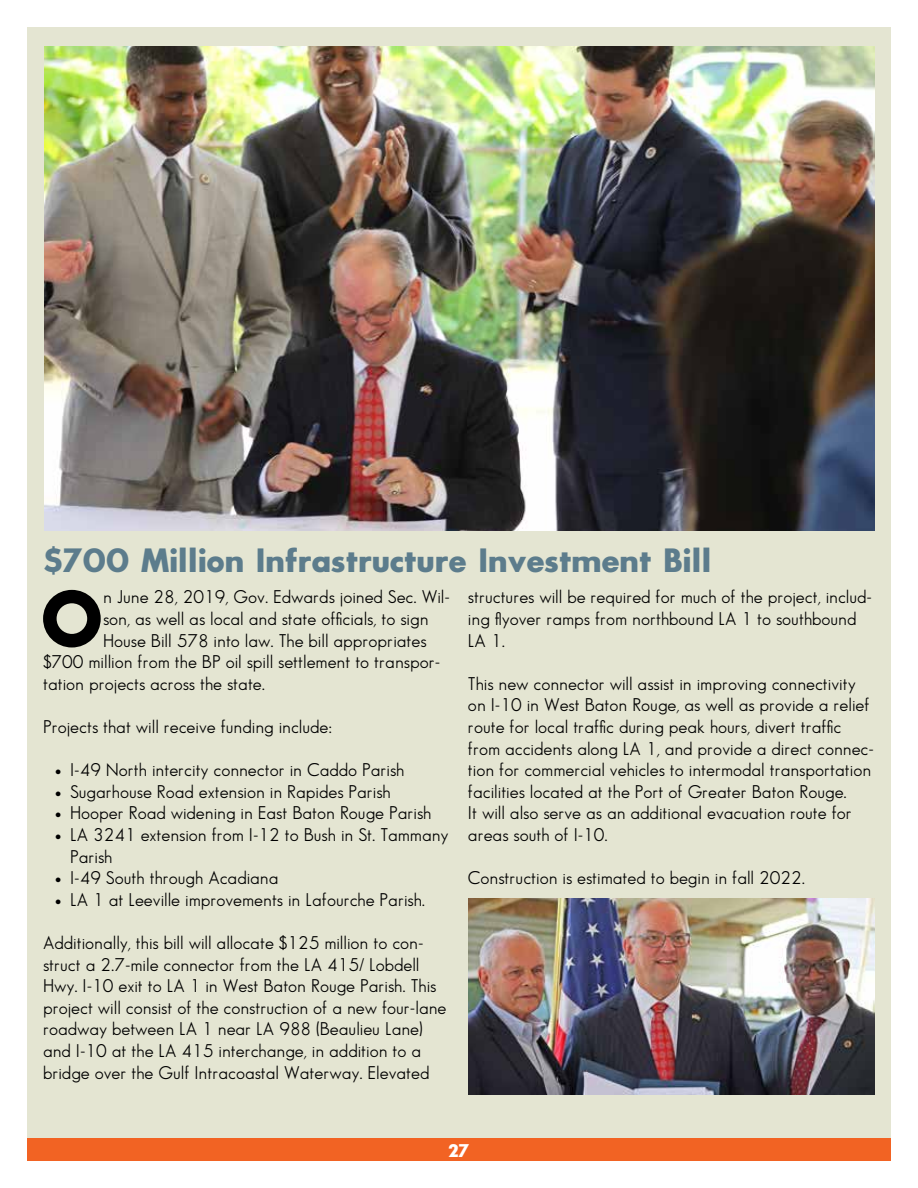
<style>
.page{position:relative;width:918px;height:1188px;background:#fff}
.page>*{position:absolute;margin:0;border:0;box-sizing:border-box;transform-origin:0 0}
.t1{font:78.45px "Sans Serif Bld FLF";color:#000}
.t2{font:33px "Sans Serif Bld FLF";color:#5c7c8c}
.t3{font:18px/21.6px "Sans Serif Book FLF";color:#000}
.t4{font:18px "Sans Serif Bld FLF";color:#fff}
</style>
<div class="page">
<div style="left:27px;top:27px;width:864px;height:1123px;background:#e4e5d2"></div>
<div style="left:27px;top:1139px;width:864px;height:22px;background:#f26323"></div>
<img style="left:44px;top:46px;width:831px;height:485px">
<img style="left:468px;top:898px;width:407px;height:197px">
<h2 class="t2" style="left:43px;top:542px;width:670px">$700 Million Infrastructure Investment Bill</h2>
<h1 class="t1" style="left:41px;top:576px;width:64px">O</h1>
<p class="t3" style="left:103px;top:586px;width:348px">n June 28, 2019, Gov. Edwards joined Sec. Wil-</p>
<p class="t3" style="left:468px;top:586px;width:406px">structures will be required for much of the project, includ&shy;ing flyover ramps from northbound LA 1 to southbound<br>LA 1.</p>
<p class="t3" style="left:468px;top:672px;width:407px">This new connector will assist in improving connectivity on I-10 in West Baton Rouge, as well as provide a relief route for local traffic during peak hours, divert traffic from accidents along LA 1, and provide a direct connec&shy;tion for commercial vehicles to intermodal transportation facilities located at the Port of Greater Baton Rouge.<br>It will also serve as an additional evacuation route for areas south of I-10.</p>
<p class="t3" style="left:468px;top:867px;width:339px">Construction is estimated to begin in fall 2022.</p>
<p class="t3" style="left:103px;top:608px;width:327px">son, as well as local and state officials, to sign</p>
<p class="t3" style="left:103px;top:629px;width:325px">House Bill 578 into law. The bill appropriates</p>
<p class="t3" style="left:43px;top:651px;width:399px">$700 million from the BP oil spill settlement to transpor-</p>
<p class="t3" style="left:43px;top:672px;width:224px">tation projects across the state.</p>
<p class="t3" style="left:43px;top:716px;width:291px">Projects that will receive funding include:</p>
<p class="t3" style="left:55px;top:759px;width:351px">• I-49 North intercity connector in Caddo Parish</p>
<p class="t3" style="left:55px;top:780px;width:337px">• Sugarhouse Road extension in Rapides Parish</p>
<p class="t3" style="left:55px;top:802px;width:378px">• Hooper Road widening in East Baton Rouge Parish</p>
<p class="t3" style="left:70px;top:824px;width:380px;text-indent:-15px">• LA 3241 extension from I-12 to Bush in St. Tammany<br>Parish</p>
<p class="t3" style="left:55px;top:867px;width:225px">• I-49 South through Acadiana</p>
<p class="t3" style="left:55px;top:888px;width:372px">• LA 1 at Leeville improvements in Lafourche Parish.</p>
<p class="t3" style="left:43px;top:932px;width:405px">Additionally, this bill will allocate $125 million to con&shy;struct a 2.7-mile connector from the LA 415/ Lobdell Hwy. I-10 exit to LA 1 in West Baton Rouge Parish. This project will consist of the construction of a new four-lane roadway between LA 1 near LA 988 (Beaulieu Lane) and I-10 at the LA 415 interchange, in addition to a bridge over the Gulf Intracoastal Waterway. Elevated</p>
<p class="t4" style="left:449px;top:1140px;width:22px">27</p>
</div>
